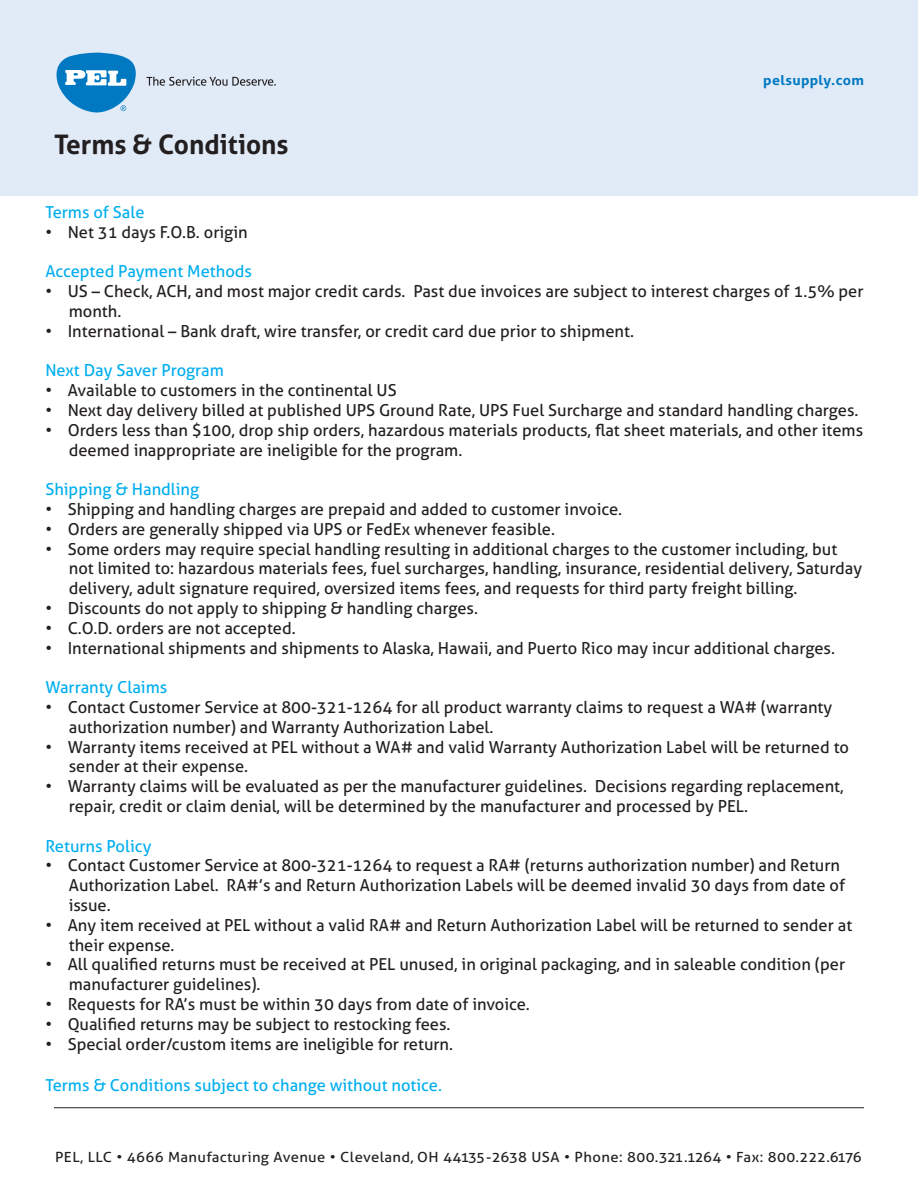
<style>
.page{position:relative;width:918px;height:1188px;background:#fff}
.page>*{position:absolute;margin:0;border:0;box-sizing:border-box;transform-origin:0 0}
.t1{font:700 27px "Aller";color:#231f20}
.t2{font:16.5px/19.8px "Aller";color:#231f20}
.t3{font:16.5px "Aller";color:#00aeef}
.t4{font:13.95px "Aller";letter-spacing:.03em;color:#231f20;scale:1.06 1}
.t5{font:700 13.5px "Aller";letter-spacing:.025em;color:#0079c2;scale:1.06 1}
</style>
<div class="page">
<div style="left:0;top:0;width:918px;height:196px;background:#e1ebf7"></div>
<hr style="left:54px;top:1107px;width:810px;height:1px;background:#231f20">
<svg style="left:147px;top:77px;width:129px;height:9px"></svg>
<svg style="left:57px;top:52px;width:79px;height:61px"></svg>
<p class="t1" style="left:54px;top:128px;width:236px">Terms &amp; Conditions</p>
<p class="t5" style="left:763px;top:72px;width:96px">pelsupply.com</p>
<p class="t3" style="left:45px;top:202px;width:101px">Terms of Sale</p>
<p class="t2" style="left:45px;top:222px;width:204px">• Net 31 days F.O.B. origin</p>
<p class="t3" style="left:45px;top:261px;width:208px">Accepted Payment Methods</p>
<p class="t2" style="left:69px;top:281px;width:796px;text-indent:-23px">• US – Check, ACH, and most major credit cards. Past due invoices are subject to interest charges of 1.5% per month.</p>
<p class="t2" style="left:45px;top:321px;width:590px">• International – Bank draft, wire transfer, or credit card due prior to shipment.</p>
<p class="t3" style="left:45px;top:360px;width:180px">Next Day Saver Program</p>
<p class="t2" style="left:45px;top:380px;width:353px">• Available to customers in the continental US</p>
<p class="t2" style="left:45px;top:400px;width:815px">• Next day delivery billed at published UPS Ground Rate, UPS Fuel Surcharge and standard handling charges.</p>
<p class="t2" style="left:69px;top:420px;width:796px;text-indent:-23px">• Orders less than $100, drop ship orders, hazardous materials products, flat sheet materials, and other items deemed inappropriate are ineligible for the program.</p>
<p class="t3" style="left:45px;top:479px;width:155px">Shipping &amp; Handling</p>
<p class="t2" style="left:45px;top:499px;width:578px">• Shipping and handling charges are prepaid and added to customer invoice.</p>
<p class="t2" style="left:45px;top:519px;width:511px">• Orders are generally shipped via UPS or FedEx whenever feasible.</p>
<p class="t2" style="left:69px;top:539px;width:795px;text-indent:-23px">• Some orders may require special handling resulting in additional charges to the customer including, but not limited to: hazardous materials fees, fuel surcharges, handling, insurance, residential delivery, Saturday delivery, adult signature required, oversized items fees, and requests for third party freight billing.</p>
<p class="t2" style="left:45px;top:598px;width:434px">• Discounts do not apply to shipping &amp; handling charges.</p>
<p class="t2" style="left:45px;top:618px;width:252px">• C.O.D. orders are not accepted.</p>
<p class="t2" style="left:45px;top:638px;width:791px">• International shipments and shipments to Alaska, Hawaii, and Puerto Rico may incur additional charges.</p>
<p class="t3" style="left:45px;top:677px;width:123px">Warranty Claims</p>
<p class="t2" style="left:69px;top:697px;width:765px;text-indent:-23px">• Contact Customer Service at 800-321-1264 for all product warranty claims to request a WA# (warranty authorization number) and Warranty Authorization Label.</p>
<p class="t2" style="left:69px;top:737px;width:782px;text-indent:-23px">• Warranty items received at PEL without a WA# and valid Warranty Authorization Label will be returned to sender at their expense.</p>
<p class="t2" style="left:69px;top:776px;width:776px;text-indent:-23px">• Warranty claims will be evaluated as per the manufacturer guidelines. Decisions regarding replacement, repair, credit or claim denial, will be determined by the manufacturer and processed by PEL.</p>
<p class="t3" style="left:45px;top:836px;width:108px">Returns Policy</p>
<p class="t2" style="left:69px;top:856px;width:778px;text-indent:-23px">• Contact Customer Service at 800-321-1264 to request a RA# (returns authorization number) and Return<br>Authorization Label. RA#’s and Return Authorization Labels will be deemed invalid 30 days from date of issue.</p>
<p class="t2" style="left:69px;top:915px;width:785px;text-indent:-23px">• Any item received at PEL without a valid RA# and Return Authorization Label will be returned to sender at their expense.</p>
<p class="t2" style="left:69px;top:955px;width:778px;text-indent:-23px">• All qualified returns must be received at PEL unused, in original packaging, and in saleable condition (per manufacturer guidelines).</p>
<p class="t2" style="left:45px;top:994px;width:486px">• Requests for RA’s must be within 30 days from date of invoice.</p>
<p class="t2" style="left:45px;top:1014px;width:407px">• Qualified returns may be subject to restocking fees.</p>
<p class="t2" style="left:45px;top:1034px;width:409px">• Special order/custom items are ineligible for return.</p>
<p class="t3" style="left:45px;top:1075px;width:398px">Terms &amp; Conditions subject to change without notice.</p>
<p class="t4" style="left:55px;top:1149px;width:763px">PEL, LLC • 4666 Manufacturing Avenue • Cleveland, OH 44135-2638 USA • Phone: 800.321.1264 • Fax: 800.222.6176</p>
</div>
